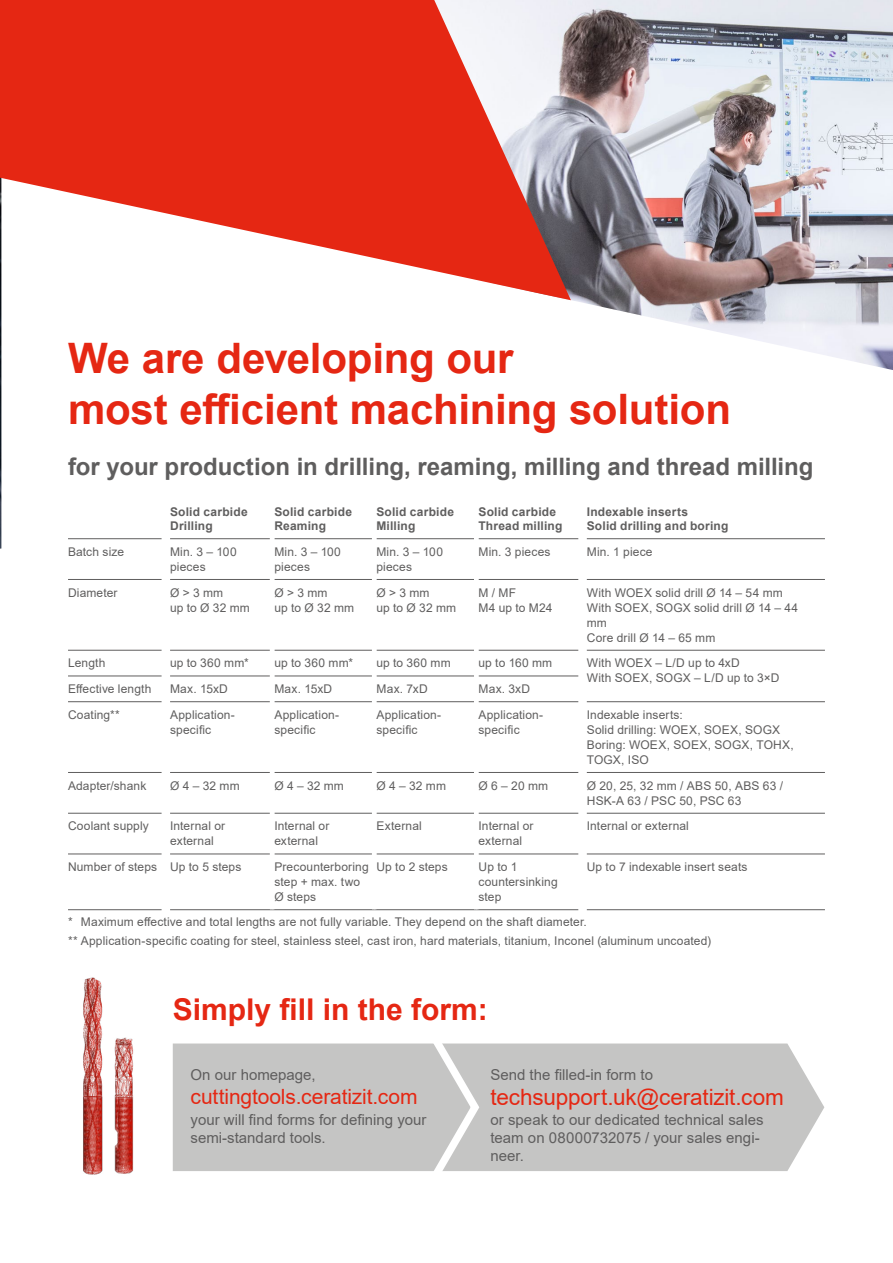
<style>
.page{position:relative;width:893px;height:1263px;background:#fff}
.page>*{position:absolute;margin:0;border:0;box-sizing:border-box;transform-origin:0 0}
.t1{font:700 42px/50.4px "Arial";letter-spacing:-.005em;color:#e52713}
.t2{font:700 30px "Arial";color:#e52713}
.t3{font:700 24px "Arial";color:#5f5e5e}
.t4{font:22.5px "Arial";letter-spacing:-.005em;color:#e52713}
.t5{font:21px "Arial";letter-spacing:-.005em;color:#e52713}
.t6{font:15px/18px "Arial";color:#5f5e5e}
.t7{font:12px/15px "Arial";letter-spacing:.01em;color:#5f5e5e}
.t8{font:700 12px/14.4px "Arial";letter-spacing:.015em;color:#5f5e5e}
</style>
<div class="page">
<img style="left:570px;top:0;width:323px;height:370px">
<img style="left:83px;top:977px;width:20px;height:198px">
<img style="left:114px;top:1037px;width:20px;height:137px">
<img style="left:0;top:300px;width:1px;height:249px">
<svg style="left:0;top:0;width:571px;height:300px;fill:#e52713"></svg>
<div style="left:173px;top:1043px;width:651px;height:128px;background:#c5c5c4"></div>
<svg style="left:426px;top:1043px;width:58px;height:128px;background:#cdcdcd"></svg>
<hr style="left:68px;top:538px;width:94px;height:1px;background:#5f5e5e">
<hr style="left:170px;top:538px;width:100px;height:1px;background:#5f5e5e">
<hr style="left:274px;top:538px;width:98px;height:1px;background:#5f5e5e">
<hr style="left:376px;top:538px;width:98px;height:1px;background:#5f5e5e">
<hr style="left:478px;top:538px;width:100px;height:1px;background:#5f5e5e">
<hr style="left:587px;top:538px;width:238px;height:1px;background:#5f5e5e">
<hr style="left:68px;top:579px;width:94px;height:1px;background:#5f5e5e">
<hr style="left:170px;top:579px;width:100px;height:1px;background:#5f5e5e">
<hr style="left:274px;top:579px;width:98px;height:1px;background:#5f5e5e">
<hr style="left:376px;top:579px;width:98px;height:1px;background:#5f5e5e">
<hr style="left:478px;top:579px;width:100px;height:1px;background:#5f5e5e">
<hr style="left:587px;top:579px;width:238px;height:1px;background:#5f5e5e">
<hr style="left:68px;top:650px;width:94px;height:1px;background:#5f5e5e">
<hr style="left:170px;top:650px;width:100px;height:1px;background:#5f5e5e">
<hr style="left:274px;top:650px;width:98px;height:1px;background:#5f5e5e">
<hr style="left:376px;top:650px;width:98px;height:1px;background:#5f5e5e">
<hr style="left:478px;top:650px;width:100px;height:1px;background:#5f5e5e">
<hr style="left:587px;top:650px;width:238px;height:1px;background:#5f5e5e">
<hr style="left:68px;top:676px;width:94px;height:1px;background:#5f5e5e">
<hr style="left:170px;top:676px;width:100px;height:1px;background:#5f5e5e">
<hr style="left:274px;top:676px;width:98px;height:1px;background:#5f5e5e">
<hr style="left:376px;top:676px;width:98px;height:1px;background:#5f5e5e">
<hr style="left:478px;top:676px;width:100px;height:1px;background:#5f5e5e">
<hr style="left:68px;top:701px;width:94px;height:1px;background:#5f5e5e">
<hr style="left:170px;top:701px;width:100px;height:1px;background:#5f5e5e">
<hr style="left:274px;top:701px;width:98px;height:1px;background:#5f5e5e">
<hr style="left:376px;top:701px;width:98px;height:1px;background:#5f5e5e">
<hr style="left:478px;top:701px;width:100px;height:1px;background:#5f5e5e">
<hr style="left:587px;top:701px;width:238px;height:1px;background:#5f5e5e">
<hr style="left:68px;top:772px;width:94px;height:1px;background:#5f5e5e">
<hr style="left:170px;top:772px;width:100px;height:1px;background:#5f5e5e">
<hr style="left:274px;top:772px;width:98px;height:1px;background:#5f5e5e">
<hr style="left:376px;top:772px;width:98px;height:1px;background:#5f5e5e">
<hr style="left:478px;top:772px;width:100px;height:1px;background:#5f5e5e">
<hr style="left:587px;top:772px;width:238px;height:1px;background:#5f5e5e">
<hr style="left:68px;top:813px;width:94px;height:1px;background:#5f5e5e">
<hr style="left:170px;top:813px;width:100px;height:1px;background:#5f5e5e">
<hr style="left:274px;top:813px;width:98px;height:1px;background:#5f5e5e">
<hr style="left:376px;top:813px;width:98px;height:1px;background:#5f5e5e">
<hr style="left:478px;top:813px;width:100px;height:1px;background:#5f5e5e">
<hr style="left:587px;top:813px;width:238px;height:1px;background:#5f5e5e">
<hr style="left:68px;top:853px;width:94px;height:1px;background:#5f5e5e">
<hr style="left:170px;top:853px;width:100px;height:1px;background:#5f5e5e">
<hr style="left:274px;top:853px;width:98px;height:1px;background:#5f5e5e">
<hr style="left:376px;top:853px;width:98px;height:1px;background:#5f5e5e">
<hr style="left:478px;top:853px;width:100px;height:1px;background:#5f5e5e">
<hr style="left:587px;top:853px;width:238px;height:1px;background:#5f5e5e">
<hr style="left:68px;top:909px;width:94px;height:1px;background:#5f5e5e">
<hr style="left:170px;top:909px;width:102px;height:1px;background:#5f5e5e">
<hr style="left:272px;top:909px;width:102px;height:1px;background:#5f5e5e">
<hr style="left:374px;top:909px;width:102px;height:1px;background:#5f5e5e">
<hr style="left:476px;top:909px;width:102px;height:1px;background:#5f5e5e">
<hr style="left:587px;top:909px;width:238px;height:1px;background:#5f5e5e">
<h1 class="t1" style="left:68px;top:334px;width:664px">We are developing our<br>most efficient machining solution</h1>
<h3 class="t3" style="left:68px;top:450px;width:747px">for your production in drilling, reaming, milling and thread milling</h3>
<p class="t8" style="left:170px;top:504px;width:79px">Solid carbide<br>Drilling</p>
<p class="t8" style="left:274px;top:504px;width:79px">Solid carbide<br>Reaming</p>
<p class="t8" style="left:376px;top:504px;width:79px">Solid carbide<br>Milling</p>
<p class="t8" style="left:478px;top:504px;width:85px">Solid carbide<br>Thread milling</p>
<p class="t8" style="left:587px;top:504px;width:143px">Indexable inserts<br>Solid drilling and boring</p>
<p class="t7" style="left:68px;top:544px;width:58px">Batch size</p>
<p class="t7" style="left:170px;top:544px;width:68px">Min. 3 – 100 pieces</p>
<p class="t7" style="left:274px;top:544px;width:68px">Min. 3 – 100 pieces</p>
<p class="t7" style="left:376px;top:544px;width:68px">Min. 3 – 100 pieces</p>
<p class="t7" style="left:478px;top:544px;width:74px">Min. 3 pieces</p>
<p class="t7" style="left:587px;top:544px;width:67px">Min. 1 piece</p>
<p class="t7" style="left:68px;top:585px;width:51px">Diameter</p>
<p class="t7" style="left:170px;top:585px;width:81px">Ø &gt; 3 mm<br>up to Ø 32 mm</p>
<p class="t7" style="left:274px;top:585px;width:81px">Ø &gt; 3 mm<br>up to Ø 32 mm</p>
<p class="t7" style="left:376px;top:585px;width:81px">Ø &gt; 3 mm<br>up to Ø 32 mm</p>
<p class="t7" style="left:478px;top:585px;width:75px">M / MF<br>M4 up to M24</p>
<p class="t7" style="left:587px;top:585px;width:213px">With WOEX solid drill Ø 14 – 54 mm<br>With SOEX, SOGX solid drill Ø 14 – 44 mm<br>Core drill Ø 14 – 65 mm</p>
<p class="t7" style="left:68px;top:656px;width:39px">Length</p>
<p class="t7" style="left:170px;top:656px;width:80px">up to 360 mm*</p>
<p class="t7" style="left:274px;top:656px;width:80px">up to 360 mm*</p>
<p class="t7" style="left:376px;top:656px;width:76px">up to 360 mm</p>
<p class="t7" style="left:478px;top:656px;width:75px">up to 160 mm</p>
<p class="t7" style="left:587px;top:656px;width:194px">With WOEX – L/D up to 4xD<br>With SOEX, SOGX – L/D up to 3×D</p>
<p class="t7" style="left:68px;top:681px;width:85px">Effective length</p>
<p class="t7" style="left:170px;top:681px;width:59px">Max. 15xD</p>
<p class="t7" style="left:274px;top:681px;width:59px">Max. 15xD</p>
<p class="t7" style="left:376px;top:681px;width:53px">Max. 7xD</p>
<p class="t7" style="left:478px;top:681px;width:53px">Max. 3xD</p>
<p class="t7" style="left:68px;top:707px;width:53px">Coating**</p>
<p class="t7" style="left:170px;top:707px;width:66px">Application&shy;specific</p>
<p class="t7" style="left:274px;top:707px;width:66px">Application&shy;specific</p>
<p class="t7" style="left:376px;top:707px;width:66px">Application&shy;specific</p>
<p class="t7" style="left:478px;top:707px;width:66px">Application&shy;specific</p>
<p class="t7" style="left:587px;top:707px;width:209px">Indexable inserts:<br>Solid drilling: WOEX, SOEX, SOGX<br>Boring: WOEX, SOEX, SOGX, TOHX,<br>TOGX, ISO</p>
<p class="t7" style="left:68px;top:778px;width:80px">Adapter/shank</p>
<p class="t7" style="left:170px;top:778px;width:71px">Ø 4 – 32 mm</p>
<p class="t7" style="left:274px;top:778px;width:71px">Ø 4 – 32 mm</p>
<p class="t7" style="left:376px;top:778px;width:71px">Ø 4 – 32 mm</p>
<p class="t7" style="left:478px;top:778px;width:71px">Ø 6 – 20 mm</p>
<p class="t7" style="left:587px;top:778px;width:198px">Ø 20, 25, 32 mm / ABS 50, ABS 63 /<br>HSK-A 63 / PSC 50, PSC 63</p>
<p class="t7" style="left:68px;top:819px;width:82px">Coolant supply</p>
<p class="t7" style="left:170px;top:819px;width:57px">Internal or external</p>
<p class="t7" style="left:274px;top:819px;width:57px">Internal or external</p>
<p class="t7" style="left:376px;top:819px;width:47px">External</p>
<p class="t7" style="left:478px;top:819px;width:57px">Internal or external</p>
<p class="t7" style="left:587px;top:819px;width:104px">Internal or external</p>
<p class="t7" style="left:68px;top:859px;width:175px">Number of steps Up to 5 steps</p>
<p class="t7" style="left:274px;top:859px;width:96px">Precounterboring step + max. two<br>Ø steps</p>
<p class="t7" style="left:376px;top:859px;width:73px">Up to 2 steps</p>
<p class="t7" style="left:478px;top:859px;width:81px">Up to 1 countersinking step</p>
<p class="t7" style="left:587px;top:859px;width:162px">Up to 7 indexable insert seats</p>
<p class="t7" style="left:68px;top:912px;width:645px;line-height:18.9px">* Maximum effective and total lengths are not fully variable. They depend on the shaft diameter.<br>** Application-specific coating for steel, stainless steel, cast iron, hard materials, titanium, Inconel (aluminum uncoated)</p>
<h2 class="t2" style="left:173px;top:988px;width:317px">Simply fill in the form:</h2>
<p class="t6" style="left:490px;top:1066px;width:164px">Send the filled-in form to</p>
<p class="t6" style="left:490px;top:1111px;width:275px">or speak to our dedicated technical sales team on 08000732075 / your sales engi&shy;neer.</p>
<p class="t6" style="left:191px;top:1066px;width:127px">On our homepage,</p>
<p class="t6" style="left:191px;top:1111px;width:237px">your will find forms for defining your semi-standard tools.</p>
<h3 class="t5" style="left:191px;top:1082px;width:229px">cuttingtools.ceratizit.com</h3>
<h3 class="t4" style="left:490px;top:1081px;width:295px">techsupport.uk@ceratizit.com</h3>
</div>
